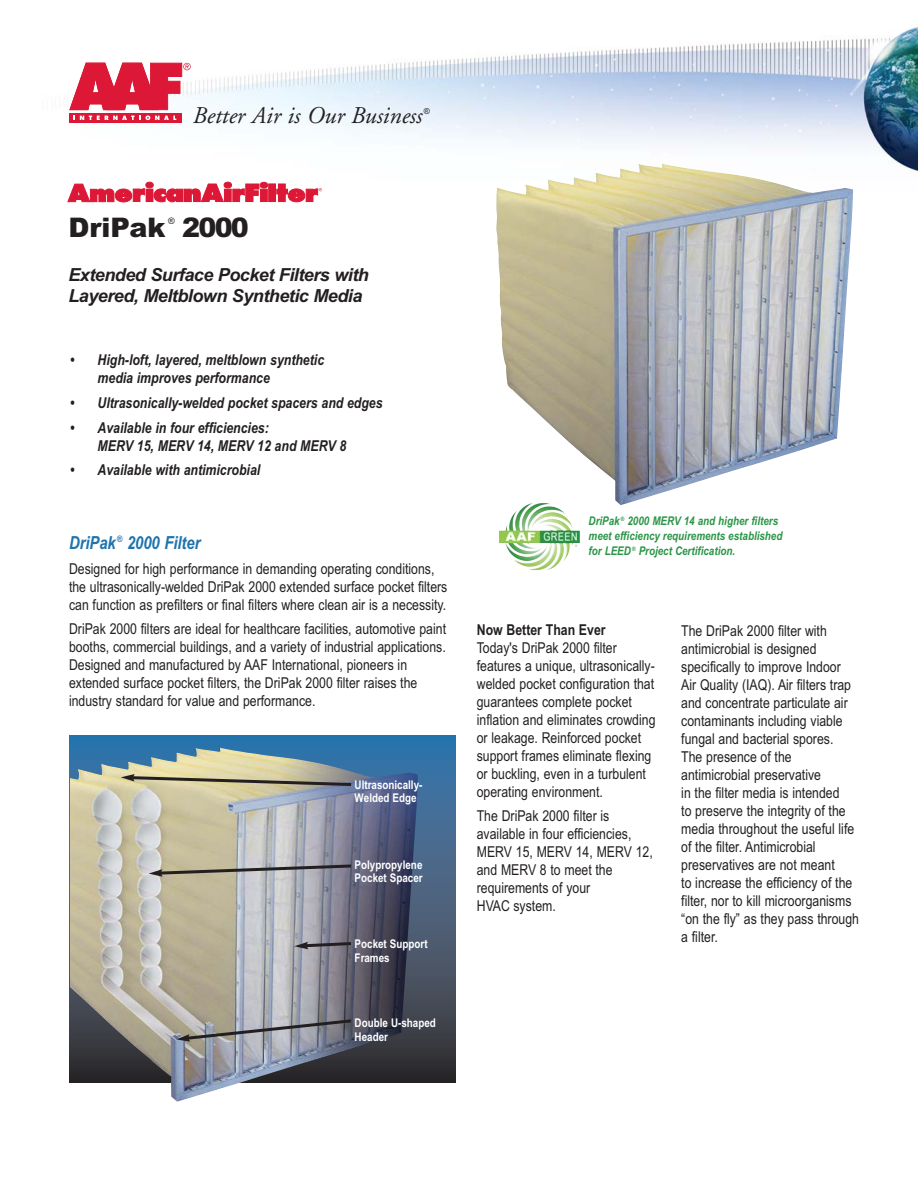
<style>
.page{position:relative;width:918px;height:1188px;background:#fff}
.page>*{position:absolute;margin:0;border:0;box-sizing:border-box;transform-origin:0 0}
.t1{font:900 27px "Arial";letter-spacing:-.01em;color:#231f20}
.t2{font:italic 24px "Adobe Garamond";color:#231f20}
.t3{font:italic 700 18px/21px "Arial";letter-spacing:-.03em;color:#231f20}
.t4{font:18px "Arial Narrow Bold Italic OTF";color:#1f74ae}
.t5{font:15px/18px "Arial Narrow";color:#231f20}
.t6{font:15px/18px "Arial Narrow Bold Italic OTF";color:#231f20}
.t7{font:700 15px "Arial Narrow";color:#231f20}
.t8{font:12px/15px "Arial Narrow Bold Italic OTF";color:#2a9546}
.t9{font:700 12px/13.5px "Arial Narrow";color:#fff}
.t10{font:9px "Arial";color:#231f20}
.t11{font:8.25px "Arial";color:#231f20}
</style>
<div class="page">
<svg style="left:70px;top:736px;width:386px;height:347px;background:#3b6082"></svg>
<img style="left:70px;top:748px;width:348px;height:354px">
<img style="left:67px;top:27px;width:851px;height:176px">
<svg style="left:68px;top:184px;width:77px;height:18px"></svg>
<svg style="left:154px;top:184px;width:70px;height:18px"></svg>
<svg style="left:233px;top:184px;width:26px;height:18px"></svg>
<div style="left:269px;top:184px;width:7px;height:18px;background:#dd1736"></div>
<svg style="left:276px;top:184px;width:46px;height:18px"></svg>
<div style="left:146px;top:189px;width:7px;height:13px;background:#dd1736"></div>
<div style="left:146px;top:182px;width:7px;height:6px;background:#dd1736;border-radius:50%"></div>
<div style="left:146px;top:182px;width:7px;height:6px;border:1px solid #dd1736;border-radius:50%"></div>
<div style="left:224px;top:189px;width:7px;height:13px;background:#dd1736"></div>
<div style="left:224px;top:182px;width:8px;height:6px;background:#dd1736;border-radius:50%"></div>
<div style="left:224px;top:182px;width:8px;height:6px;border:1px solid #dd1736;border-radius:50%"></div>
<div style="left:261px;top:189px;width:6px;height:13px;background:#dd1736"></div>
<div style="left:260px;top:189px;width:7px;height:13px;border:1px solid #dd1736"></div>
<div style="left:260px;top:182px;width:8px;height:6px;background:#dd1736;border-radius:50%"></div>
<div style="left:260px;top:182px;width:8px;height:6px;border:1px solid #dd1736;border-radius:50%"></div>
<svg style="left:69px;top:63px;width:122px;height:47px"></svg>
<div style="left:69px;top:113px;width:113px;height:9px;background:#dd1736"></div>
<svg style="left:73px;top:116px;width:103px;height:4px"></svg>
<img style="left:520px;top:505px;width:30px;height:26px">
<img style="left:496px;top:163px;width:357px;height:342px">
<svg style="left:121px;top:774px;width:233px;height:14px;background:#a8a185"></svg>
<svg style="left:149px;top:863px;width:205px;height:14px;background:#96948f"></svg>
<svg style="left:294px;top:940px;width:60px;height:9px"></svg>
<svg style="left:176px;top:1018px;width:178px;height:24px;background:#8d8e92"></svg>
<h2 class="t2" style="left:192px;top:106px;width:231px">Better Air is Our Business</h2>
<p class="t11" style="left:424px;top:108px;width:8px">®</p>
<h1 class="t1" style="left:68px;top:212px;width:99px">DriPak</h1>
<p class="t10" style="left:168px;top:217px;width:8px">®</p>
<h1 class="t1" style="left:182px;top:212px;width:68px">2000</h1>
<p class="t3" style="left:68px;top:264px;width:302px">Extended Surface Pocket Filters with<br>Layered, Meltblown Synthetic Media</p>
<p class="t6" style="left:98px;top:352px;width:228px;text-indent:-27px">• High-loft, layered, meltblown synthetic media improves performance</p>
<p class="t6" style="left:71px;top:395px;width:314px">• Ultrasonically-welded pocket spacers and edges</p>
<p class="t6" style="left:98px;top:420px;width:250px;text-indent:-27px">• Available in four efficiencies:<br>MERV 15, MERV 14, MERV 12 and MERV 8</p>
<p class="t6" style="left:71px;top:463px;width:191px">• Available with antimicrobial</p>
<p class="t8" style="left:589px;top:515px;width:195px">DriPak <sup>®</sup> 2000 MERV 14 and higher filters meet efficiency requirements established for LEED <sup>®</sup> Project Certification.</p>
<p class="t4" style="left:69px;top:536px;width:133px">DriPak<sup>®</sup> 2000 Filter</p>
<p class="t5" style="left:69px;top:561px;width:380px">Designed for high performance in demanding operating conditions, the ultrasonically-welded DriPak 2000 extended surface pocket filters can function as prefilters or final filters where clean air is a necessity.</p>
<p class="t5" style="left:69px;top:621px;width:379px">DriPak 2000 filters are ideal for healthcare facilities, automotive paint booths, commercial buildings, and a variety of industrial applications.<br>Designed and manufactured by AAF International, pioneers in extended surface pocket filters, the DriPak 2000 filter raises the industry standard for value and performance.</p>
<p class="t7" style="left:477px;top:624px;width:130px">Now Better Than Ever</p>
<p class="t5" style="left:681px;top:623px;width:179px">The DriPak 2000 filter with antimicrobial is designed specifically to improve Indoor<br>Air Quality (IAQ). Air filters trap and concentrate particulate air contaminants including viable fungal and bacterial spores.<br>The presence of the antimicrobial preservative<br>in the filter media is intended<br>to preserve the integrity of the media throughout the useful life of the filter. Antimicrobial preservatives are not meant<br>to increase the efficiency of the filter, nor to kill microorganisms “on the fly” as they pass through a filter.</p>
<p class="t5" style="left:477px;top:640px;width:180px">Today's DriPak 2000 filter features a unique, ultrasonically&shy;welded pocket configuration that guarantees complete pocket inflation and eliminates crowding or leakage. Reinforced pocket support frames eliminate flexing or buckling, even in a turbulent operating environment.</p>
<p class="t5" style="left:477px;top:808px;width:178px">The DriPak 2000 filter is available in four efficiencies,<br>MERV 15, MERV 14, MERV 12, and MERV 8 to meet the requirements of your<br>HVAC system.</p>
<p class="t9" style="left:355px;top:779px;width:69px">Ultrasonically-<br>Welded Edge</p>
<p class="t9" style="left:355px;top:859px;width:70px">Polypropylene<br>Pocket Spacer</p>
<p class="t9" style="left:355px;top:938px;width:74px">Pocket Support<br>Frames</p>
<p class="t9" style="left:355px;top:1017px;width:83px">Double U-shaped<br>Header</p>
</div>
